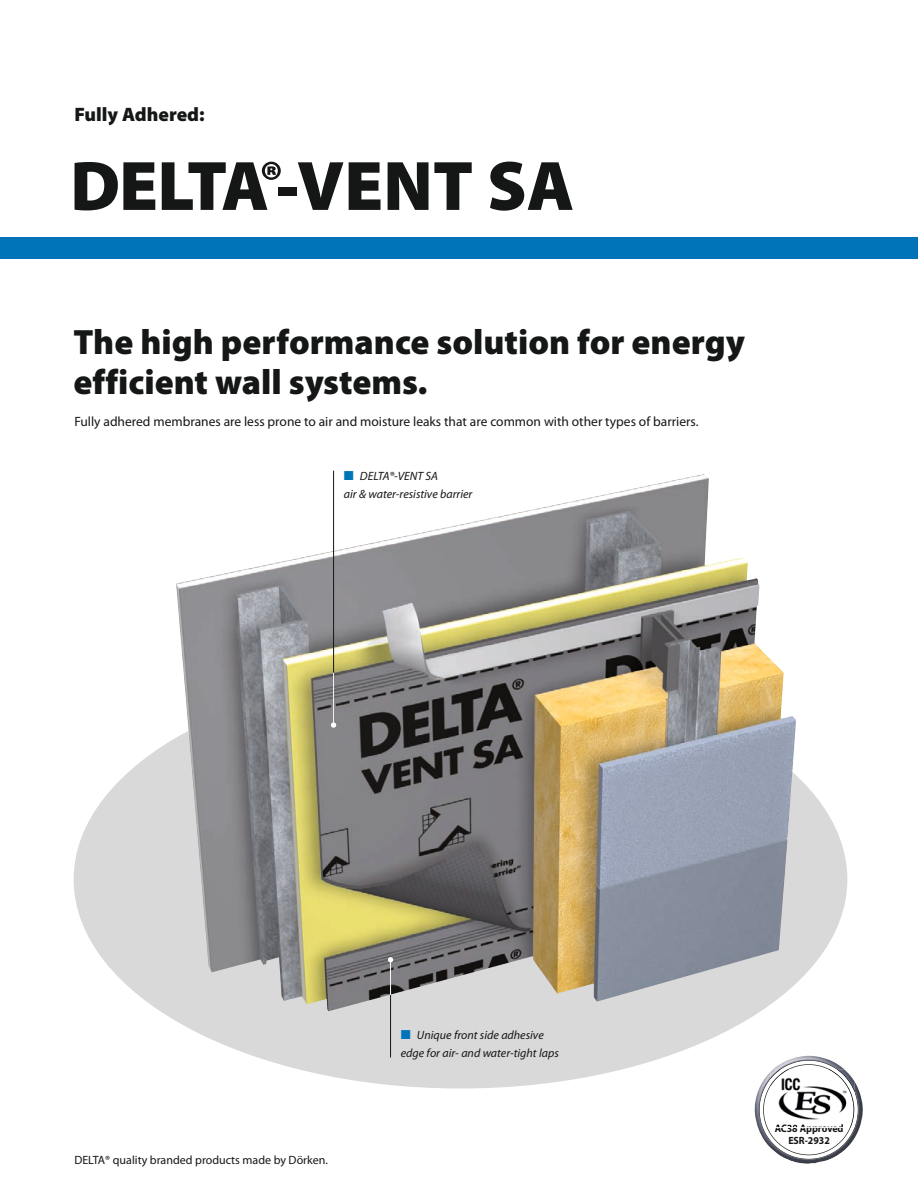
<style>
.page{position:relative;width:918px;height:1188px;background:#fff}
.page>*{position:absolute;margin:0;border:0;box-sizing:border-box;transform-origin:0 0}
.t1{font:900 70.5px "Delta Myriad Pro";letter-spacing:-.035em;color:#151616}
.Bau_Subhead_26_36_BL{font:900 35.25px/40.5px "Myriad Pro Doerken";color:#151616}
.Bau_Subhead_14_20_BL{font:900 19.5px "Myriad Pro Doerken";color:#151616}
.Fliess_8_12_Abn_GR{font:13.5px "Myriad Pro Doerken";color:#151616}
.t2{font:italic 12px/18px "Myriad Pro Doerken";color:#151616}
.Fliess_8_12_Abn_GR-2{font:12px "Myriad Pro Doerken";color:#151616}
.t3{font:700 10.5px/12.6px "Myriad Pro Doerken";color:#151616;text-align:center;scale:.94 1}
.s1{font-family:"Myriad Pro Doerken"}
.s2{font-weight:600;font-style:normal;color:#0074b8}
</style>
<div class="page">
<div style="left:0;top:237px;width:918px;height:21px;background:#0074b8"></div>
<div style="left:74px;top:670px;width:773px;height:419px;background:#d9d9da;border-radius:50%"></div>
<img style="left:176px;top:474px;width:620px;height:537px">
<hr style="left:333px;top:471px;width:1px;height:254px;background:#151616">
<svg style="left:331px;top:722px;width:5px;height:6px"></svg>
<hr style="left:390px;top:960px;width:1px;height:97px;background:#151616">
<svg style="left:388px;top:957px;width:5px;height:5px"></svg>
<hr style="left:390px;top:960px;width:1px;height:35px;background:#fff">
<hr style="left:333px;top:673px;width:1px;height:52px;background:#fff">
<img style="left:789px;top:1056px;width:40px;height:4px">
<svg style="left:759px;top:1060px;width:99px;height:100px"></svg>
<img style="left:854px;top:1069px;width:1px;height:23px">
<img style="left:770px;top:1069px;width:84px;height:58px">
<img style="left:776px;top:1124px;width:67px;height:3px">
<p class="Bau_Subhead_14_20_BL" style="left:74px;top:101px;width:132px">Fully Adhered:</p>
<p class="t1" style="left:70px;top:139px;width:505px">DELTA®-V<span class="s1">ENT SA</span></p>
<p class="Bau_Subhead_26_36_BL" style="left:74px;top:320px;width:673px">The high performance solution for energy efficient wall systems.</p>
<p class="Fliess_8_12_Abn_GR" style="left:74px;top:413px;width:626px">Fully adhered membranes are less prone to air and moisture leaks that are common with other types of barriers.</p>
<p class="t2" style="left:344px;top:467px;width:130px"><span class="s2">■</span> DELTA®-VENT SA<br>air &amp; water-resistive barrier</p>
<p class="Fliess_8_12_Abn_GR-2" style="left:74px;top:1152px;width:255px">DELTA® quality branded products made by Dörken.</p>
<p class="t2" style="left:401px;top:1026px;width:160px"><span class="s2">■</span> Unique front side adhesive edge for air- and water-tight laps</p>
<p class="t3" style="left:775px;top:1122px;width:75px">AC38 Approved<br>ESR-2932</p>
</div>
